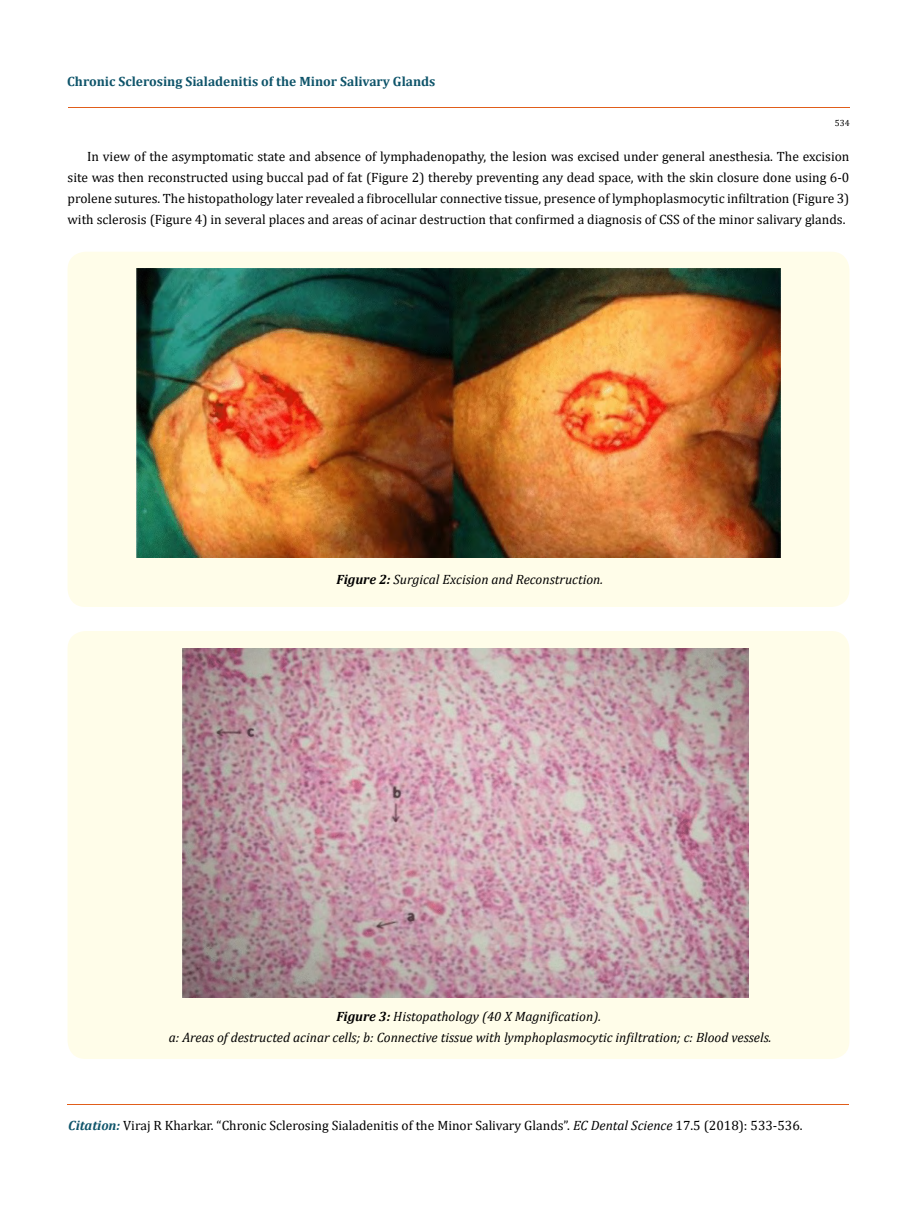
<style>
.page{position:relative;width:917px;height:1208px;background:#fff}
.page>*{position:absolute;margin:0;border:0;box-sizing:border-box;transform-origin:0 0}
.t1{font:13.5px/21px "Cambria";color:#000;text-align:justify}
.t2{font:italic 13.5px/21px "Cambria";color:#000;text-align:center}
.t3{font:700 13.5px "Cambria";color:#0e546a}
.t4{font:9px "Cambria";color:#000}
.s1{font-weight:700}
.s2{font-weight:700;font-style:italic;color:#0e546a}
.s3{font-style:italic}
</style>
<div class="page">
<hr style="left:68px;top:108px;width:781px;height:1px;background:#e05d1a">
<hr style="left:67px;top:1104px;width:782px;height:1px;background:#e05d1a">
<div style="left:68px;top:252px;width:781px;height:355px;background:#fffde9;border-radius:18px"></div>
<img style="left:136px;top:268px;width:644px;height:289px">
<div style="left:68px;top:631px;width:781px;height:428px;background:#fffde9;border-radius:18px"></div>
<img style="left:183px;top:648px;width:565px;height:349px">
<p class="t3" style="left:67px;top:71px;width:370px">Chronic Sclerosing Sialadenitis of the Minor Salivary Glands</p>
<p class="t4" style="left:834px;top:118px;width:16px">534</p>
<p class="t1" style="left:68px;top:146px;width:783px;text-indent:19px">In view of the asymptomatic state and absence of lymphadenopathy, the lesion was excised under general anesthesia. The excision site was then reconstructed using buccal pad of fat (Figure 2) thereby preventing any dead space, with the skin closure done using 6-0 prolene sutures. The histopathology later revealed a fibrocellular connective tissue, presence of lymphoplasmocytic infiltration (Figure 3) with sclerosis (Figure 4) in several places and areas of acinar destruction that confirmed a diagnosis of CSS of the minor salivary glands.</p>
<p class="t2" style="left:336px;top:568px;width:268px"><span class="s1">Figure 2:</span> Surgical Excision and Reconstruction.</p>
<p class="t2" style="left:169px;top:1005px;width:604px"><span class="s1">Figure 3:</span> Histopathology (40 X Magnification).<br>a: Areas of destructed acinar cells; b: Connective tissue with lymphoplasmocytic infiltration; c: Blood vessels.</p>
<p class="t1" style="left:68px;top:1115px;width:735px"><span class="s2">Citation:</span> Viraj R Kharkar. “Chronic Sclerosing Sialadenitis of the Minor Salivary Glands”. <span class="s3">EC Dental Science</span> 17.5 (2018): 533-536.</p>
</div>
